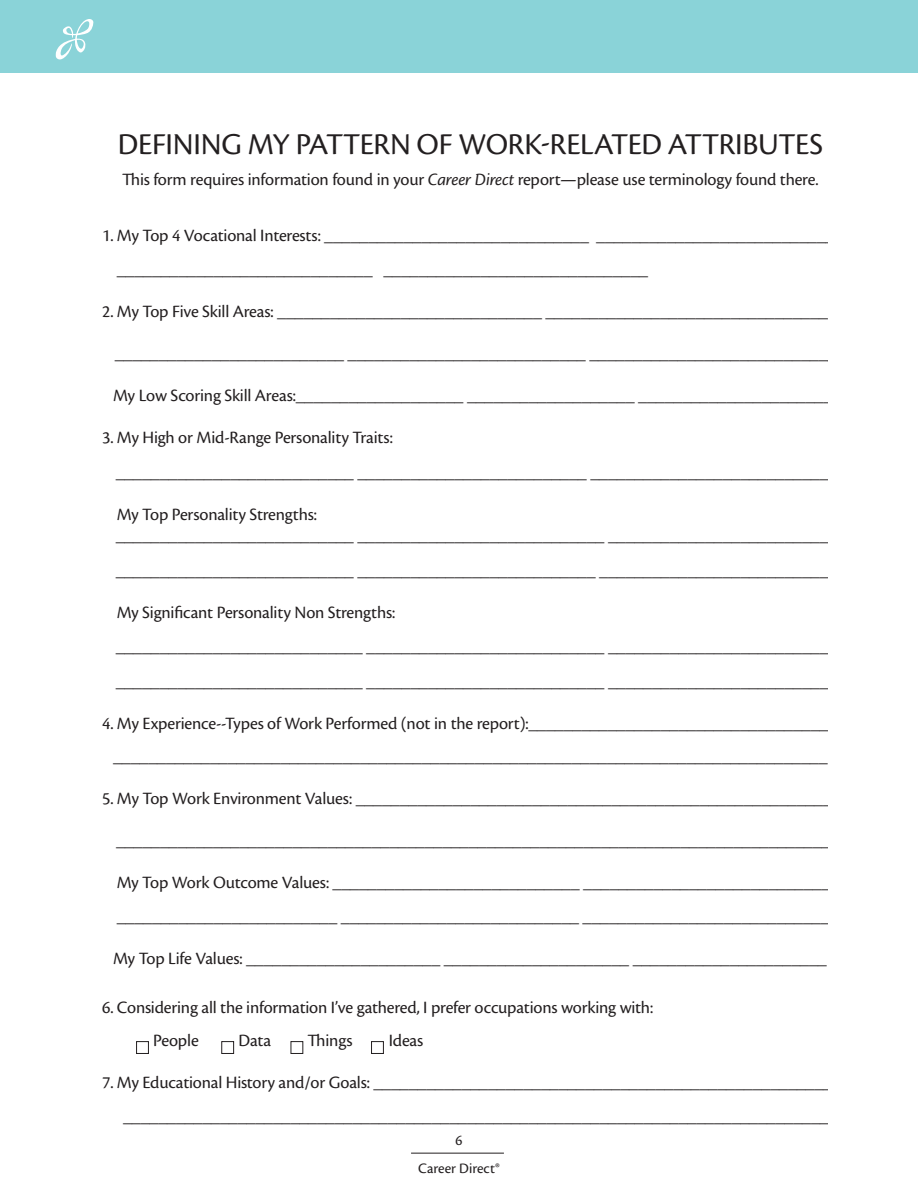
<style>
.page{position:relative;width:918px;height:1188px;background:#fff}
.page>*{position:absolute;margin:0;border:0;box-sizing:border-box;transform-origin:0 0}
.t1{font:31.5px "Cronos Pro";letter-spacing:-.01em;color:#231f20}
.t2{font:18px "Cronos Pro";letter-spacing:-.01em;color:#231f20}
.t3{font:15px "Cronos Pro";letter-spacing:.005em;color:#231f20}
.s1{font-style:italic}
</style>
<div class="page">
<hr style="left:411px;top:1153px;width:93px;height:1px;background:#231f20">
<div style="left:0;top:0;width:918px;height:73px;background:#8ad3d8"></div>
<svg style="left:56px;top:19px;width:38px;height:41px"></svg>
<div style="left:136px;top:1041px;width:13px;height:13px;border:1px solid #231f20"></div>
<div style="left:221px;top:1041px;width:13px;height:13px;border:1px solid #231f20"></div>
<div style="left:291px;top:1041px;width:12px;height:13px;border:1px solid #231f20"></div>
<div style="left:371px;top:1041px;width:13px;height:13px;border:1px solid #231f20"></div>
<p class="t1" style="left:118px;top:126px;width:707px">DEFINING MY PATTERN OF WORK-RELATED ATTRIBUTES</p>
<p class="t2" style="left:122px;top:169px;width:698px">This form requires information found in your <span class="s1">Career Direct</span> report—please use terminology found there.</p>
<p class="t2" style="left:102px;top:225px;width:734px">1. My Top 4 Vocational Interests: ______________________________ ___________________________</p>
<p class="t2" style="left:117px;top:259px;width:533px">_____________________________ ______________________________</p>
<p class="t2" style="left:102px;top:301px;width:736px">2. My Top Five Skill Areas: ______________________________ _________________________________</p>
<p class="t2" style="left:115px;top:343px;width:723px">__________________________ ___________________________ ____________________________</p>
<p class="t2" style="left:113px;top:385px;width:721px">My Low Scoring Skill Areas:___________________ ___________________ ______________________</p>
<p class="t2" style="left:102px;top:427px;width:292px">3. My High or Mid-Range Personality Traits:</p>
<p class="t2" style="left:116px;top:462px;width:715px">___________________________ __________________________ ___________________________</p>
<p class="t2" style="left:117px;top:504px;width:202px">My Top Personality Strengths:</p>
<p class="t2" style="left:116px;top:525px;width:715px">___________________________ ____________________________ _________________________</p>
<p class="t2" style="left:116px;top:560px;width:715px">___________________________ ___________________________ __________________________</p>
<p class="t2" style="left:117px;top:602px;width:280px">My Significant Personality Non Strengths:</p>
<p class="t2" style="left:116px;top:636px;width:715px">____________________________ ___________________________ _________________________</p>
<p class="t2" style="left:116px;top:671px;width:715px">____________________________ ___________________________ _________________________</p>
<p class="t2" style="left:102px;top:713px;width:728px">4. My Experience--Types of Work Performed (not in the report):__________________________________</p>
<p class="t2" style="left:113px;top:746px;width:716px">_________________________________________________________________________________</p>
<p class="t2" style="left:102px;top:788px;width:731px">5. My Top Work Environment Values: ______________________________________________________</p>
<p class="t2" style="left:116px;top:830px;width:716px">_________________________________________________________________________________</p>
<p class="t2" style="left:117px;top:872px;width:715px">My Top Work Outcome Values: ____________________________ ____________________________</p>
<p class="t2" style="left:117px;top:906px;width:715px">_________________________ ___________________________ ____________________________</p>
<p class="t2" style="left:113px;top:948px;width:715px">My Top Life Values: ______________________ _____________________ ______________________</p>
<p class="t2" style="left:102px;top:997px;width:553px">6. Considering all the information I’ve gathered, I prefer occupations working with:</p>
<p class="t2" style="left:153px;top:1030px;width:47px">People</p>
<p class="t2" style="left:239px;top:1030px;width:34px">Data</p>
<p class="t2" style="left:308px;top:1030px;width:46px">Things</p>
<p class="t2" style="left:389px;top:1030px;width:36px">Ideas</p>
<p class="t2" style="left:102px;top:1072px;width:732px">7. My Educational History and/or Goals: ____________________________________________________</p>
<p class="t2" style="left:123px;top:1106px;width:716px">_________________________________________________________________________________</p>
<p class="t3" style="left:456px;top:1132px;width:8px">6</p>
<p class="t3" style="left:418px;top:1160px;width:83px">Career Direct®</p>
</div>
